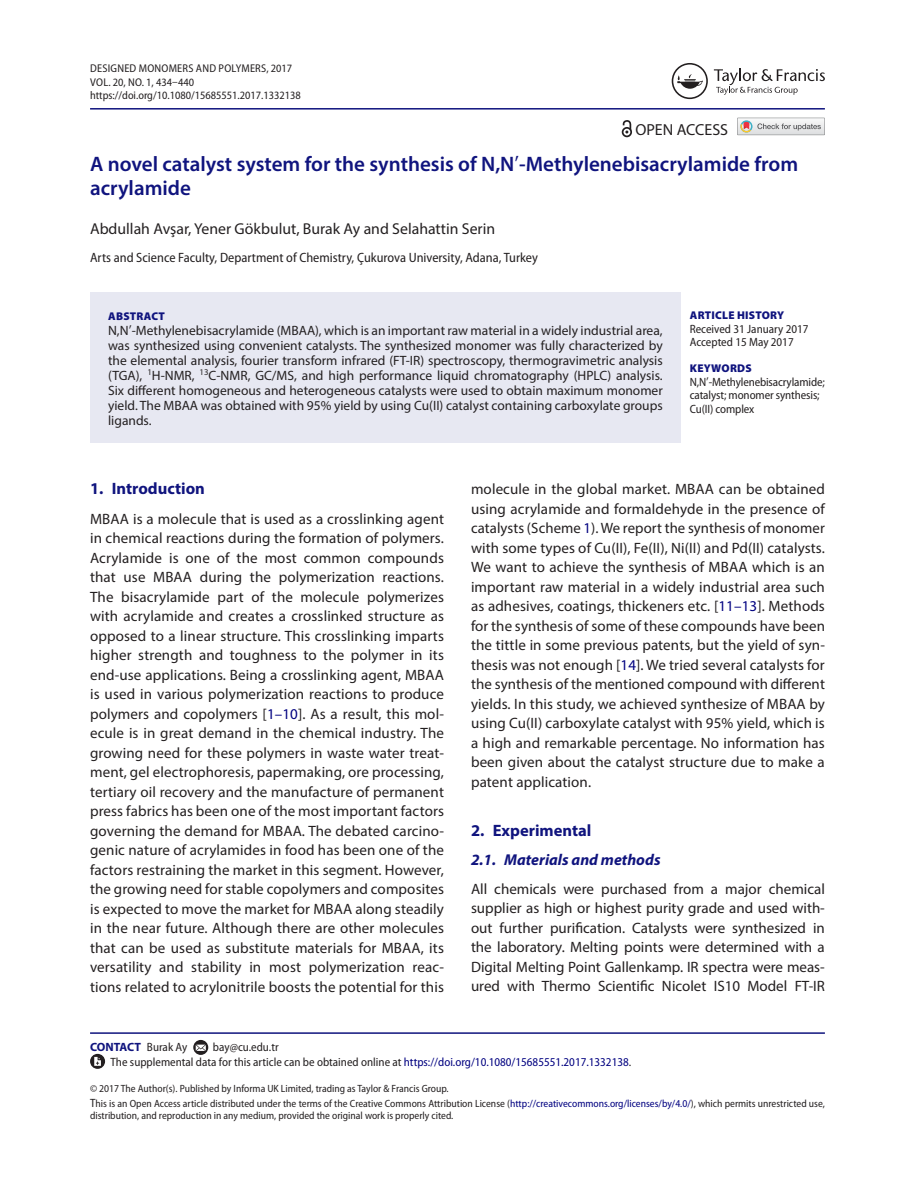
<style>
.page{position:relative;width:915px;height:1191px;background:#fff}
.page>*{position:absolute;margin:0;border:0;box-sizing:border-box;transform-origin:0 0}
.t1{font:600 21px/24px "Myriad Pro";color:#10147e}
.t2{font:700 16.5px "Myriad Pro";color:#10147e}
.t3{font:16.05px "Myriad Pro";color:#231f20}
.t4{font:15.75px "Myriad Pro";color:#231f20}
.t5{font:italic 700 15.75px "Myriad Pro";color:#10147e}
.t6{font:15px/19.5px "Myriad Pro";letter-spacing:.01em;color:#231f20;text-align:justify}
.t7{font:13.5px/15px "Myriad Pro";color:#231f20;text-align:justify}
.t8{font:semi-condensed 13.5px "Myriad Pro";color:#231f20}
.t9{font:semi-condensed 12px/13.5px "Myriad Pro";color:#231f20}
.t10{font:700 12px "Myriad Pro";letter-spacing:-.015em;color:#10147e}
.t11{font:semi-condensed 11.25px/13.5px "Myriad Pro";color:#231f20}
.t12{font:900 11.25px "Myriad Pro";letter-spacing:.02em;color:#10147e}
.t13{font:semi-condensed 10.5px/15px "Myriad Pro";color:#231f20}
.s1{font-family:"Arial Unicode MS";font-weight:400}
.s2{font-family:"Arial Unicode MS"}
.s3{font-family:"Arial Unicode MS";font-stretch:normal}
.s4{color:#000080}
.s5{font-weight:400;font-stretch:semi-condensed;color:#231f20}
.s6{font-size:12px}
</style>
<div class="page">
<hr style="left:90px;top:108px;width:734px;height:2px;background:#10147e">
<div style="left:90px;top:293px;width:590px;height:150px;background:#e7e8f2"></div>
<hr style="left:90px;top:1032px;width:734px;height:1px;background:#10147e">
<svg style="left:193px;top:1040px;width:15px;height:15px"></svg>
<svg style="left:196px;top:1044px;width:10px;height:7px"></svg>
<svg style="left:90px;top:1053px;width:15px;height:15px"></svg>
<svg style="left:94px;top:1057px;width:7px;height:8px"></svg>
<svg style="left:713px;top:69px;width:111px;height:26px"></svg>
<svg style="left:671px;top:63px;width:36px;height:36px"></svg>
<svg style="left:621px;top:120px;width:10px;height:17px"></svg>
<svg style="left:737px;top:118px;width:87px;height:17px"></svg>
<p class="t11" style="left:90px;top:62px;width:212px">Designed Monomers and Polymers, 2017<br>VOL. 20, NO. 1, 434–440 https://doi.org/10.1080/15685551.2017.1332138</p>
<p class="t3" style="left:635px;top:120px;width:94px">OPEN ACCESS</p>
<h1 class="t1" style="left:90px;top:151px;width:709px">A novel catalyst system for the synthesis of N,N<span class="s1">′</span>-Methylenebisacrylamide from acrylamide</h1>
<p class="t4" style="left:90px;top:219px;width:406px">Abdullah Avşar, Yener Gökbulut, Burak Ay and Selahattin Serin</p>
<p class="t8" style="left:90px;top:250px;width:449px">Arts and Science Faculty, Department of Chemistry, Çukurova University, Adana, Turkey</p>
<p class="t12" style="left:108px;top:309px;width:58px">ABSTRACT</p>
<p class="t7" style="left:108px;top:322px;width:556px">N,N<span class="s2">′</span>-Methylenebisacrylamide (MBAA), which is an important raw material in a widely industrial area, was synthesized using convenient catalysts. The synthesized monomer was fully characterized by the elemental analysis, fourier transform infrared (FT-IR) spectroscopy, thermogravimetric analysis (TGA), <sup>1</sup>H-NMR, <sup>13</sup>C-NMR, GC/MS, and high performance liquid chromatography (HPLC) analysis.<br>Six different homogeneous and heterogeneous catalysts were used to obtain maximum monomer yield. The MBAA was obtained with 95% yield by using Cu(II) catalyst containing carboxylate groups ligands.</p>
<p class="t12" style="left:689px;top:309px;width:96px">ARTICLE HISTORY</p>
<p class="t9" style="left:689px;top:322px;width:120px">Received 31 January 2017<br>Accepted 15 May 2017</p>
<p class="t12" style="left:689px;top:362px;width:63px">KEYWORDS</p>
<p class="t9" style="left:689px;top:375px;width:136px">N,N<span class="s3">′</span>-Methylenebisacrylamide; catalyst; monomer synthesis;<br>Cu(II) complex</p>
<p class="t2" style="left:90px;top:478px;width:116px">1. Introduction</p>
<p class="t6" style="left:90px;top:508px;width:355px">MBAA is a molecule that is used as a crosslinking agent in chemical reactions during the formation of polymers.<br>Acrylamide is one of the most common compounds that use MBAA during the polymerization reactions.<br>The bisacrylamide part of the molecule polymerizes with acrylamide and creates a crosslinked structure as opposed to a linear structure. This crosslinking imparts higher strength and toughness to the polymer in its end-use applications. Being a crosslinking agent, MBAA is used in various polymerization reactions to produce polymers and copolymers [<span class="s4">1–10</span>]. As a result, this mol&shy;ecule is in great demand in the chemical industry. The growing need for these polymers in waste water treat&shy;ment, gel electrophoresis, papermaking, ore processing, tertiary oil recovery and the manufacture of permanent press fabrics has been one of the most important factors governing the demand for MBAA. The debated carcino&shy;genic nature of acrylamides in food has been one of the factors restraining the market in this segment. However, the growing need for stable copolymers and composites is expected to move the market for MBAA along steadily in the near future. Although there are other molecules that can be used as substitute materials for MBAA, its versatility and stability in most polymerization reac&shy;tions related to acrylonitrile boosts the potential for this</p>
<p class="t6" style="left:471px;top:479px;width:355px">molecule in the global market. MBAA can be obtained using acrylamide and formaldehyde in the presence of catalysts (Scheme <span class="s4">1</span>). We report the synthesis of monomer with some types of Cu(II), Fe(II), Ni(II) and Pd(II) catalysts.<br>We want to achieve the synthesis of MBAA which is an important raw material in a widely industrial area such as adhesives, coatings, thickeners etc. [<span class="s4">11–13</span>]. Methods for the synthesis of some of these compounds have been the tittle in some previous patents, but the yield of syn&shy;thesis was not enough [<span class="s4">14</span>]. We tried several catalysts for the synthesis of the mentioned compound with different yields. In this study, we achieved synthesize of MBAA by using Cu(II) carboxylate catalyst with 95% yield, which is a high and remarkable percentage. No information has been given about the catalyst structure due to make a patent application.</p>
<p class="t2" style="left:471px;top:819px;width:122px">2. Experimental</p>
<p class="t5" style="left:471px;top:849px;width:191px">2.1. Materials and methods</p>
<p class="t6" style="left:471px;top:878px;width:355px">All chemicals were purchased from a major chemical supplier as high or highest purity grade and used with&shy;out further purification. Catalysts were synthesized in the laboratory. Melting points were determined with a Digital Melting Point Gallenkamp. IR spectra were meas&shy;ured with Thermo Scientific Nicolet IS10 Model FT-IR</p>
<p class="t10" style="left:90px;top:1039px;width:99px">CONTACT <span class="s5">Burak Ay</span></p>
<p class="t9" style="left:111px;top:1039px;width:522px;line-height:15px;text-indent:102px">bay@cu.edu.tr<br>The supplemental data for this article can be obtained online at <span class="s4">https://doi.org/10.1080/15685551.2017.1332138</span>.</p>
<p class="t13" style="left:90px;top:1081px;width:736px">© 2017 The Author(s). Published by Informa UK Limited, trading as Taylor &amp; Francis Group.<br><span class="s6">T</span>his is an Open Access article distributed under the terms of the Creative Commons Attribution License (<span class="s4">http://creativecommons.org/licenses/by/4.0/</span>), which permits unrestricted use,</p>
<p class="t13" style="left:90px;top:1108px;width:365px">distribution, and reproduction in any medium, provided the original work is properly cited.</p>
</div>
